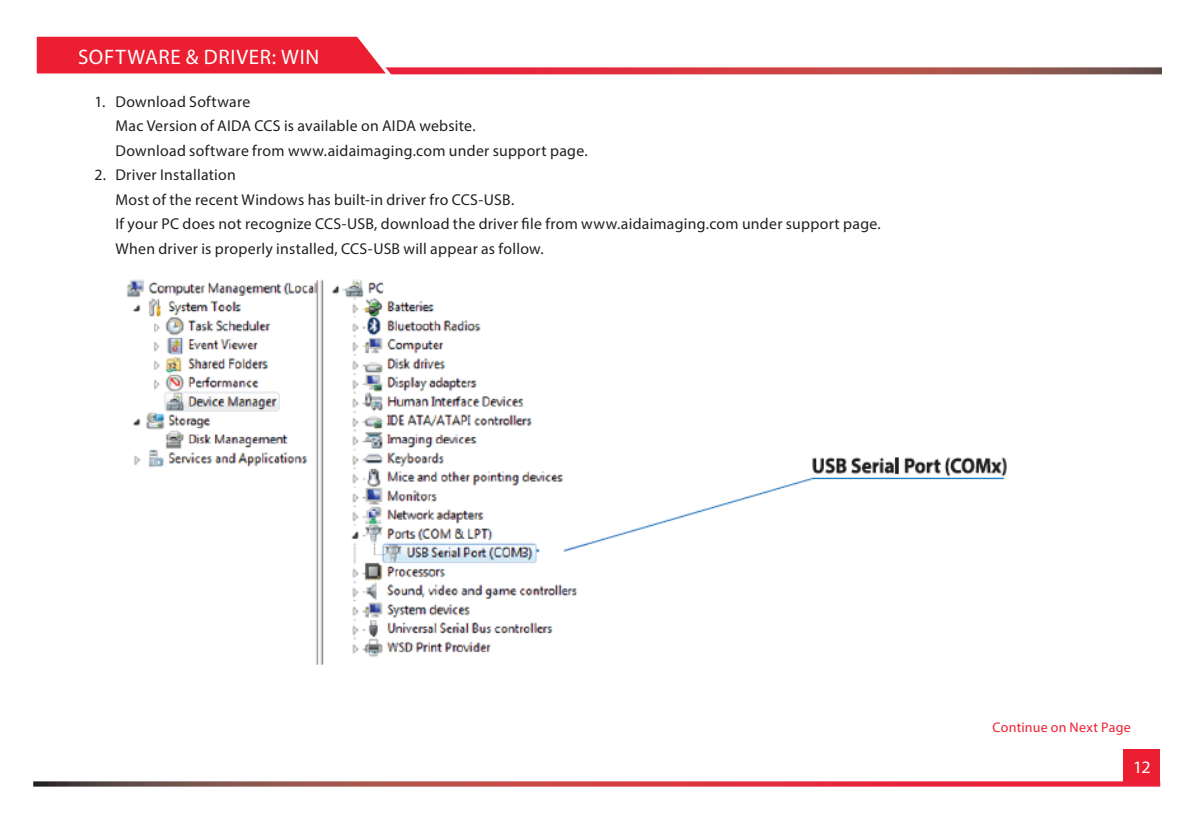
<style>
.page{position:relative;width:1197px;height:819px;background:#fff}
.page>*{position:absolute;margin:0;border:0;box-sizing:border-box;transform-origin:0 0}
.t1{font:21px "Myriad Pro";letter-spacing:.035em;color:#fff}
.t2{font:17.5px "Myriad Pro";color:#fff}
.t3{font:15.75px/24.5px "Myriad Pro";letter-spacing:.02em;color:#231f20}
.t4{font:14px "Myriad Pro";letter-spacing:.02em;color:#eb1f31}
</style>
<div class="page">
<svg style="left:397px;top:67px;width:765px;height:7px;background:#c4494e"></svg>
<div style="left:1124px;top:749px;width:36px;height:33px;background:#eb1f31"></div>
<svg style="left:36px;top:36px;width:361px;height:39px;background:#ed3a4a"></svg>
<svg style="left:33px;top:781px;width:1127px;height:6px;background:#c45259"></svg>
<img style="left:126px;top:279px;width:881px;height:386px">
<h1 class="t1" style="left:78px;top:44px;width:243px">SOFTWARE &amp; DRIVER: WIN</h1>
<p class="t3" style="left:115px;top:89px;width:474px;text-indent:-21px">1. Download Software<br>Mac Version of AIDA CCS is available on AIDA website.<br>Download software from www.aidaimaging.com under support page.</p>
<p class="t3" style="left:115px;top:162px;width:767px;text-indent:-21px">2. Driver Installation<br>Most of the recent Windows has built-in driver fro CCS-USB.<br>If your PC does not recognize CCS-USB, download the driver file from www.aidaimaging.com under support page.<br>When driver is properly installed, CCS-USB will appear as follow.</p>
<p class="t4" style="left:993px;top:719px;width:140px">Continue on Next Page</p>
<p class="t2" style="left:1133px;top:756px;width:19px">12</p>
</div>
